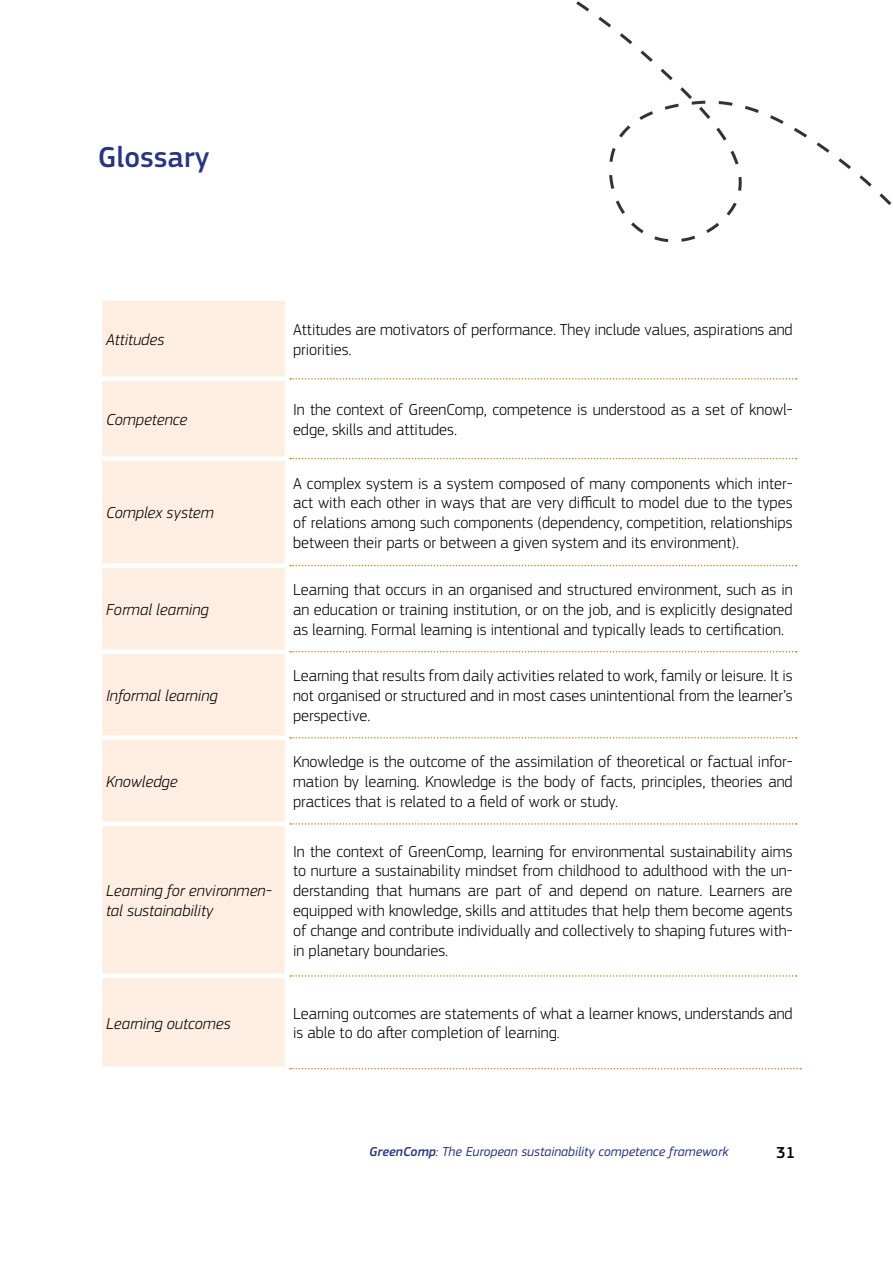
<style>
.page{position:relative;width:893px;height:1263px;background:#fff}
.page>*{position:absolute;margin:0;border:0;box-sizing:border-box;transform-origin:0 0}
.t1{font:500 30px "EC Square Sans Pro";color:#283583}
.t2{font:300 16.5px/19.8px "EC Square Sans Pro";color:#000;text-align:justify}
.t3{font:italic 300 16.5px/19.8px "EC Square Sans Pro";color:#000}
.t4{font:500 16.5px "EC Square Sans Pro";color:#000}
.t5{font:italic 13.5px "EC Square Sans Pro";color:#283583}
.s1{font-weight:500}
</style>
<div class="page">
<div style="left:102px;top:301px;width:183px;height:673px;background:#feeee1"></div>
<div style="left:100px;top:976px;width:187px;height:93px;background:#feeee1"></div>
<hr style="left:98px;top:978px;width:4px;height:88px;background:#fff">
<div style="left:98px;top:1066px;width:191px;height:5px;background:#fff"></div>
<hr style="left:98px;top:377px;width:191px;height:4px;background:#fff">
<div style="left:98px;top:456px;width:191px;height:5px;background:#fff"></div>
<div style="left:98px;top:563px;width:191px;height:5px;background:#fff"></div>
<div style="left:98px;top:649px;width:191px;height:5px;background:#fff"></div>
<div style="left:98px;top:735px;width:191px;height:5px;background:#fff"></div>
<hr style="left:98px;top:822px;width:191px;height:4px;background:#fff">
<hr style="left:98px;top:974px;width:191px;height:4px;background:#fff">
<hr style="left:285px;top:978px;width:4px;height:88px;background:#fff">
<svg style="left:290px;top:378px;width:507px;height:2px"></svg>
<svg style="left:290px;top:458px;width:507px;height:1px"></svg>
<svg style="left:290px;top:565px;width:507px;height:1px"></svg>
<svg style="left:290px;top:651px;width:507px;height:1px"></svg>
<svg style="left:290px;top:737px;width:507px;height:1px"></svg>
<svg style="left:290px;top:823px;width:507px;height:2px"></svg>
<svg style="left:290px;top:975px;width:507px;height:2px"></svg>
<svg style="left:290px;top:1068px;width:511px;height:1px"></svg>
<h1 class="t1" style="left:98px;top:140px;width:113px">Glossary</h1>
<p class="t3" style="left:106px;top:329px;width:60px">Attitudes</p>
<p class="t2" style="left:293px;top:319px;width:501px">Attitudes are motivators of performance. They include values, aspirations and priorities.</p>
<p class="t3" style="left:106px;top:409px;width:83px">Competence</p>
<p class="t2" style="left:293px;top:399px;width:501px">In the context of GreenComp, competence is understood as a set of knowl&shy;edge, skills and attitudes.</p>
<p class="t3" style="left:106px;top:503px;width:109px">Complex system</p>
<p class="t3" style="left:106px;top:599px;width:104px">Formal learning</p>
<p class="t3" style="left:106px;top:685px;width:113px">Informal learning</p>
<p class="t3" style="left:106px;top:772px;width:73px">Knowledge</p>
<p class="t3" style="left:106px;top:881px;width:167px">Learning for environmen&shy;tal sustainability</p>
<p class="t2" style="left:293px;top:473px;width:501px">A complex system is a system composed of many components which inter&shy;act with each other in ways that are very difficult to model due to the types of relations among such components (dependency, competition, relationships between their parts or between a given system and its environment).</p>
<p class="t2" style="left:293px;top:580px;width:501px">Learning that occurs in an organised and structured environment, such as in an education or training institution, or on the job, and is explicitly designated as learning. Formal learning is intentional and typically leads to certification.</p>
<p class="t2" style="left:293px;top:666px;width:501px">Learning that results from daily activities related to work, family or leisure. It is not organised or structured and in most cases unintentional from the learner’s perspective.</p>
<p class="t2" style="left:293px;top:752px;width:501px">Knowledge is the outcome of the assimilation of theoretical or factual infor&shy;mation by learning. Knowledge is the body of facts, principles, theories and practices that is related to a field of work or study.</p>
<p class="t2" style="left:293px;top:841px;width:501px">In the context of GreenComp, learning for environmental sustainability aims to nurture a sustainability mindset from childhood to adulthood with the un&shy;derstanding that humans are part of and depend on nature. Learners are equipped with knowledge, skills and attitudes that help them become agents of change and contribute individually and collectively to shaping futures with&shy;in planetary boundaries.</p>
<p class="t3" style="left:106px;top:1013px;width:126px">Learning outcomes</p>
<p class="t2" style="left:293px;top:1003px;width:501px">Learning outcomes are statements of what a learner knows, understands and is able to do after completion of learning.</p>
<p class="t5" style="left:369px;top:1144px;width:361px"><span class="s1">GreenComp</span>: The European sustainability competence framework</p>
<p class="t4" style="left:776px;top:1143px;width:20px">31</p>
</div>
